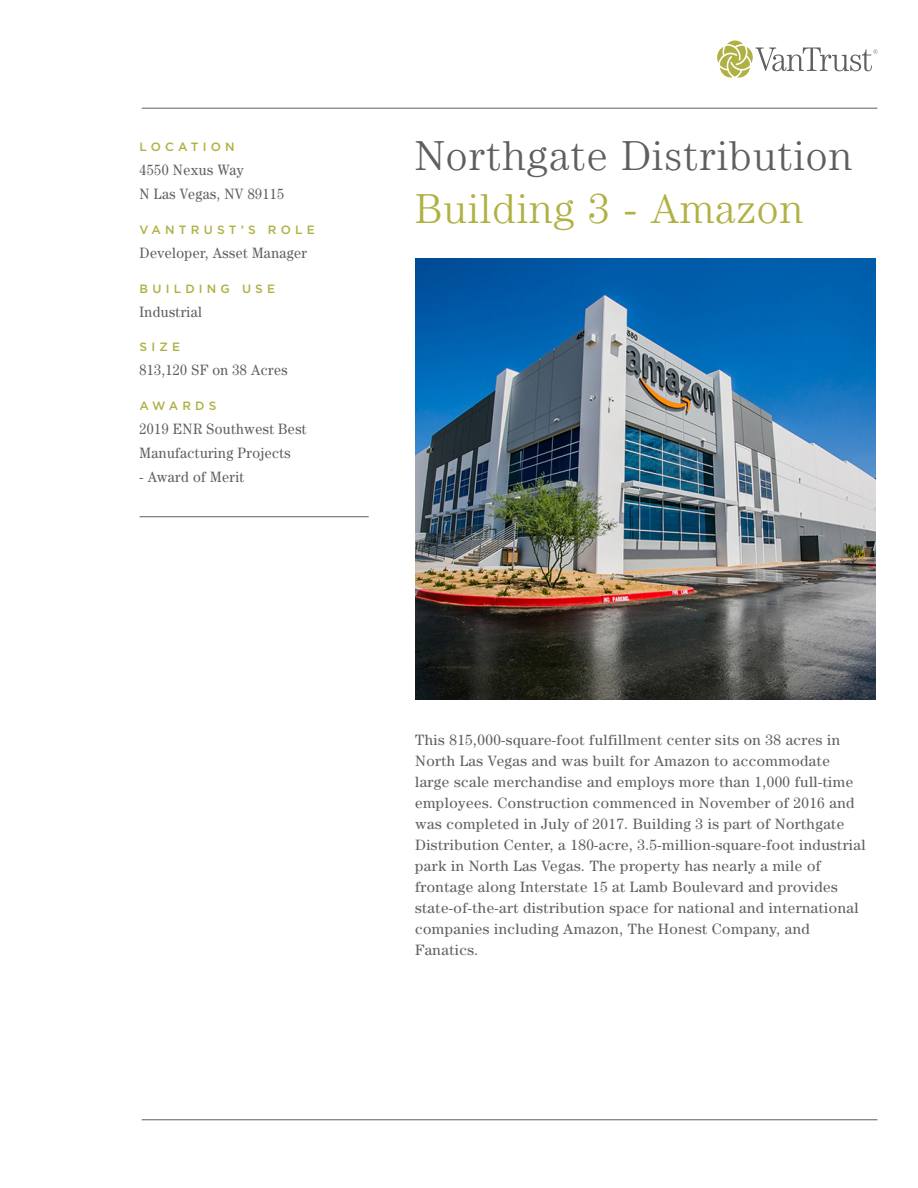
<style>
.page{position:relative;width:918px;height:1188px;background:#fff}
.page>*{position:absolute;margin:0;border:0;box-sizing:border-box;transform-origin:0 0}
.t1{font:300 42px "Century";letter-spacing:.03em;color:#5f5f62}
.t2{font:300 42px "Century";letter-spacing:.03em;color:#b0b143}
.t3{font:15px/21px "Century";letter-spacing:.03em;color:#5f5f62}
.t4{font:15px/24px "Century";letter-spacing:.03em;color:#5f5f62;scale:.93 1}
.t5{font:500 12px "Gotham";letter-spacing:.35em;color:#b0b143}
</style>
<div class="page">
<hr style="left:142px;top:1120px;width:736px;height:1px;background:#5f5f62">
<hr style="left:142px;top:108px;width:736px;height:1px;background:#5f5f62">
<svg style="left:717px;top:41px;width:161px;height:37px"></svg>
<hr style="left:140px;top:516px;width:229px;height:1px;background:#5f5f62">
<img style="left:415px;top:258px;width:460px;height:441px">
<p class="t5" style="left:140px;top:139px;width:97px">LOCATION</p>
<p class="t4" style="left:140px;top:158px;width:157px">4550 Nexus Way<br>N Las Vegas, NV 89115</p>
<p class="t5" style="left:140px;top:222px;width:177px">VANTRUST’S ROLE</p>
<p class="t4" style="left:140px;top:240px;width:181px">Developer, Asset Manager</p>
<p class="t5" style="left:140px;top:280px;width:137px">BUILDING USE</p>
<p class="t4" style="left:140px;top:299px;width:69px">Industrial</p>
<p class="t5" style="left:140px;top:339px;width:42px">SIZE</p>
<p class="t4" style="left:140px;top:358px;width:161px">813,120 SF on 38 Acres</p>
<p class="t5" style="left:140px;top:398px;width:78px">AWARDS</p>
<p class="t4" style="left:140px;top:417px;width:181px">2019 ENR Southwest Best<br>Manufacturing Projects</p>
<p class="t4" style="left:140px;top:465px;width:114px">- Award of Merit</p>
<p class="t1" style="left:415px;top:132px;width:439px">Northgate Distribution</p>
<p class="t2" style="left:415px;top:184px;width:390px">Building 3 - Amazon</p>
<p class="t3" style="left:415px;top:729px;width:452px">This 815,000-square-foot fulfillment center sits on 38 acres in North Las Vegas and was built for Amazon to accommodate large scale merchandise and employs more than 1,000 full-time employees. Construction commenced in November of 2016 and was completed in July of 2017. Building 3 is part of Northgate Distribution Center, a 180-acre, 3.5-million-square-foot industrial park in North Las Vegas. The property has nearly a mile of frontage along Interstate 15 at Lamb Boulevard and provides state-of-the-art distribution space for national and international companies including Amazon, The Honest Company, and Fanatics.</p>
</div>
